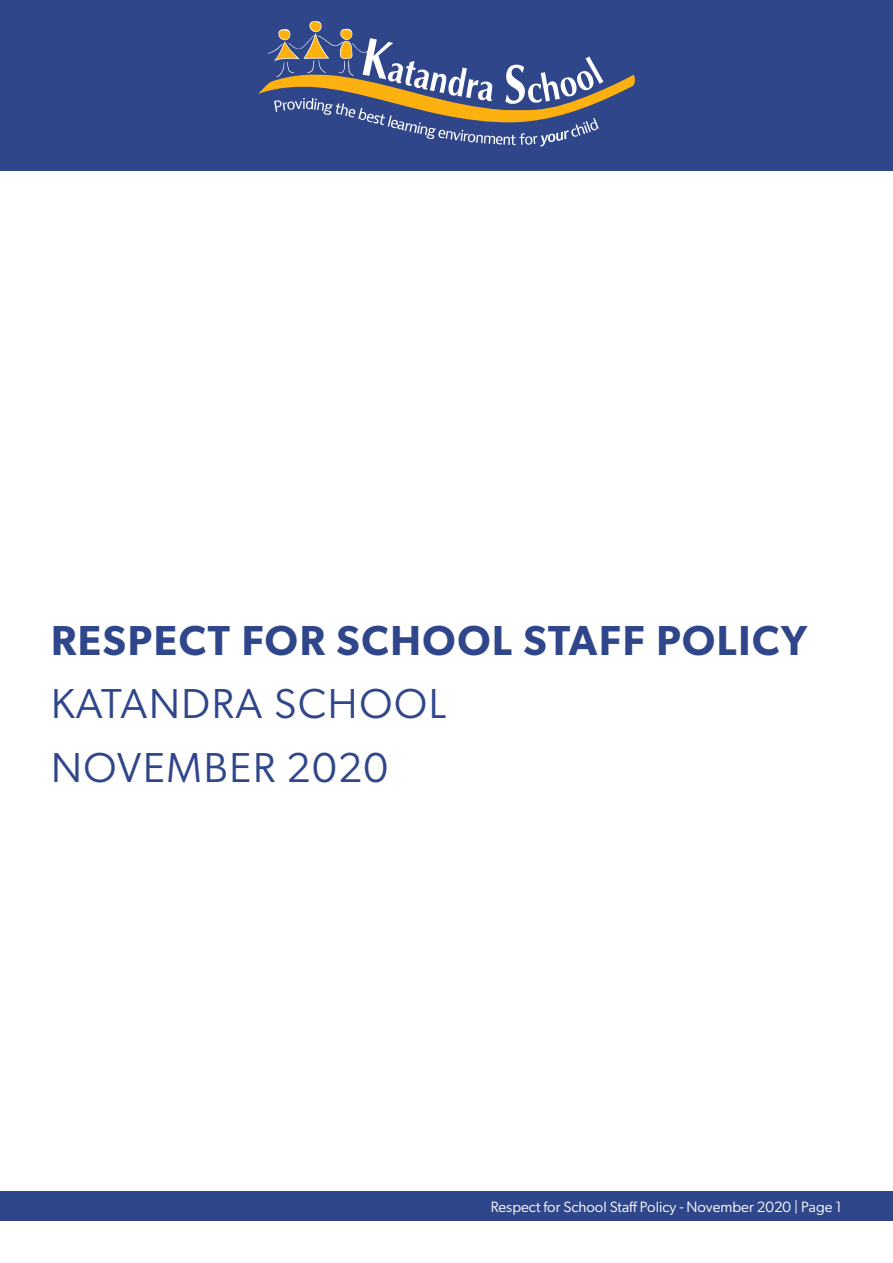
<style>
.page{position:relative;width:893px;height:1263px;background:#fff}
.page>*{position:absolute;margin:0;border:0;box-sizing:border-box;transform-origin:0 0}
.t1{font:600 42px "Gibson";letter-spacing:.04em;color:#2f468b}
.t2{font:42px/63.2px "Gibson";letter-spacing:.04em;color:#2f468b}
.t3{font:15px "Gibson";color:#fff}
</style>
<div class="page">
<div style="left:0;top:0;width:893px;height:170px;background:#2f468b"></div>
<svg style="left:258px;top:21px;width:377px;height:125px"></svg>
<div style="left:0;top:1191px;width:893px;height:29px;background:#2f468b"></div>
<h1 class="t1" style="left:51px;top:616px;width:758px">RESPECT FOR SCHOOL STAFF POLICY</h1>
<h1 class="t2" style="left:51px;top:672px;width:396px">KATANDRA SCHOOL<br>NOVEMBER 2020</h1>
<p class="t3" style="left:491px;top:1197px;width:353px">Respect for School Staff Policy - November 2020 | Page 1</p>
</div>
